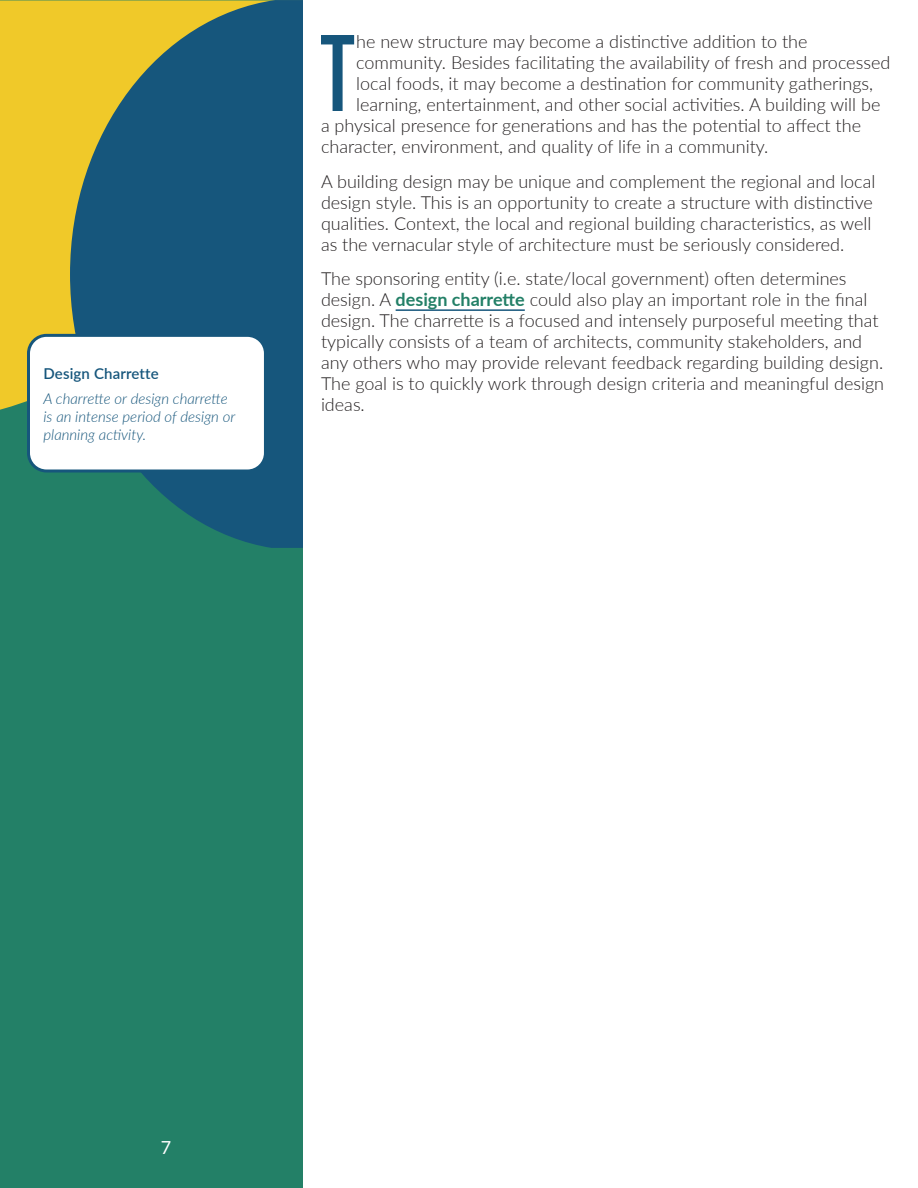
<style>
.page{position:relative;width:918px;height:1188px;background:#fff}
.page>*{position:absolute;margin:0;border:0;box-sizing:border-box;transform-origin:0 0}
.Body_Text_DropCap{font:500 105.3px "Gala";color:#16567c}
.Body_Text{font:300 18px/21px "Lato";color:#231f20}
.Body_Text_DropCap-2{font:300 18px "Lato";color:#231f20}
.t1{font:18px "Lato";color:#fff}
.Definition{font:italic 300 15px/18px "Lato";color:#16567c}
.Definition_box_title{font:600 15px "Lato";letter-spacing:.01em;color:#16567c}
.s1{font-weight:700;color:#238067}
</style>
<div class="page">
<div style="left:0;top:0;width:303px;height:1188px;background:#238067"></div>
<div style="left:0;top:0;width:70px;height:410px;background:#f0c929"></div>
<svg style="left:70px;top:0;width:233px;height:548px;background:#34696e"></svg>
<div style="left:28px;top:335px;width:237px;height:136px;background:#fff;border-radius:18px"></div>
<div style="left:27px;top:334px;width:240px;height:139px;border:3px solid #16567c;border-radius:18px"></div>
<hr style="left:396px;top:309px;width:129px;height:2px;background:#16567c">
<p class="Definition_box_title" style="left:44px;top:362px;width:117px">Design Charrette</p>
<p class="Definition" style="left:44px;top:389px;width:193px">A charrette or design charrette is an intense period of design or planning activity.</p>
<p class="Body_Text_DropCap" style="left:319px;top:5px;width:39px">T</p>
<p class="Body_Text_DropCap-2" style="left:356px;top:29px;width:453px">he new structure may become a distinctive addition to the</p>
<p class="Body_Text_DropCap-2" style="left:356px;top:50px;width:536px">community. Besides facilitating the availability of fresh and processed</p>
<p class="Body_Text_DropCap-2" style="left:356px;top:71px;width:518px">local foods, it may become a destination for community gatherings,</p>
<p class="Body_Text_DropCap-2" style="left:356px;top:92px;width:526px">learning, entertainment, and other social activities. A building will be</p>
<p class="Body_Text_DropCap-2" style="left:321px;top:113px;width:542px">a physical presence for generations and has the potential to affect the</p>
<p class="Body_Text_DropCap-2" style="left:321px;top:134px;width:449px">character, environment, and quality of life in a community.</p>
<p class="Body_Text" style="left:321px;top:170px;width:556px">A building design may be unique and complement the regional and local design style. This is an opportunity to create a structure with distinctive qualities. Context, the local and regional building characteristics, as well as the vernacular style of architecture must be seriously considered.</p>
<p class="Body_Text" style="left:321px;top:267px;width:565px">The sponsoring entity (i.e. state/local government) often determines design. A <span class="s1">design charrette</span> could also play an important role in the final design. The charrette is a focused and intensely purposeful meeting that typically consists of a team of architects, community stakeholders, and any others who may provide relevant feedback regarding building design.<br>The goal is to quickly work through design criteria and meaningful design ideas.</p>
<p class="t1" style="left:161px;top:1135px;width:12px">7</p>
</div>
